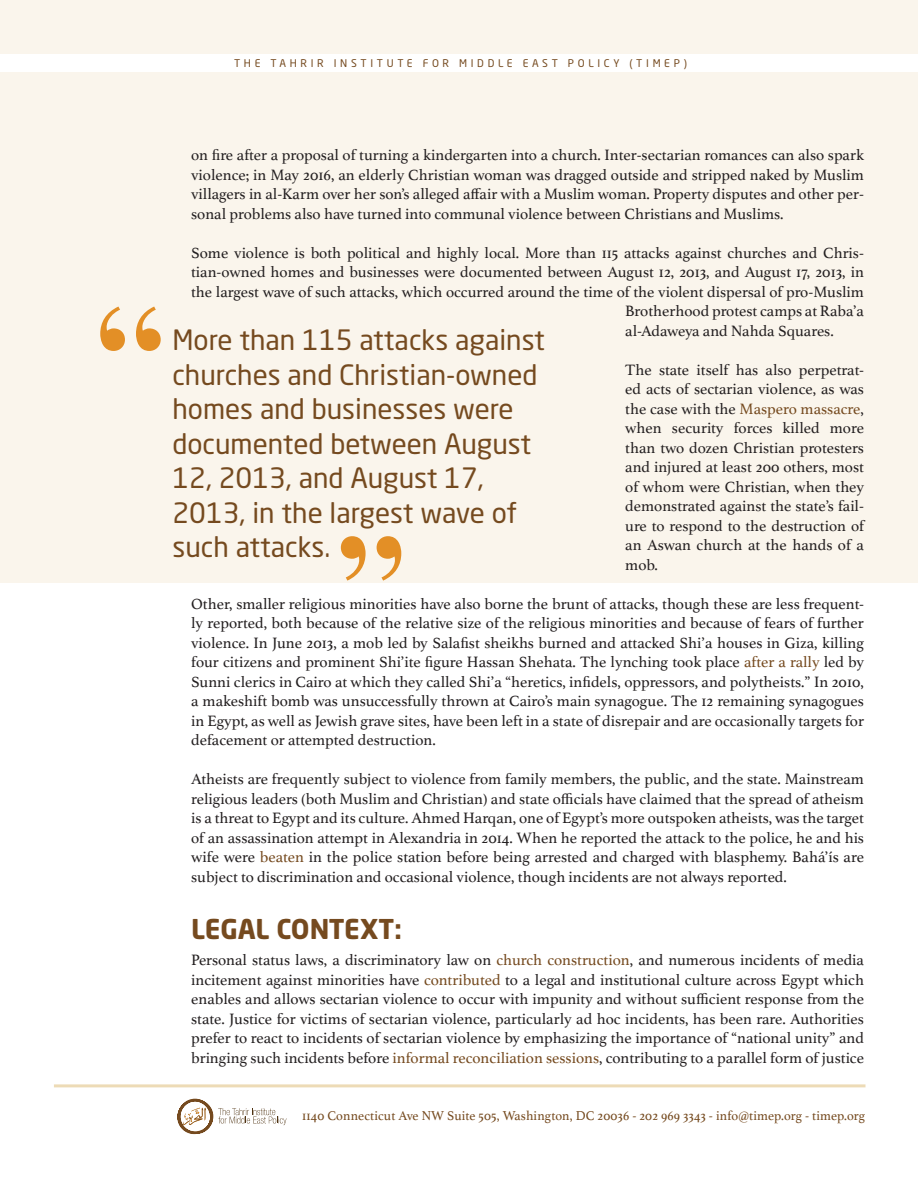
<style>
.page{position:relative;width:918px;height:1188px;background:#fff}
.page>*{position:absolute;margin:0;border:0;box-sizing:border-box;transform-origin:0 0}
.t1{font:27.75px/34.5px "Neo Sans Std";color:#754a1f}
.t2{font:700 27px "Neo Sans Std";letter-spacing:-.01em;color:#754a1f}
.t3{font:15.75px/19.5px "Athelas";color:#231f20;text-align:justify}
.t4{font:13.5px "Athelas";letter-spacing:.01em;color:#754a1f}
.t5{font:10.5px "Neo Sans Std";letter-spacing:.35em;color:#754a1f}
.s1{color:#754a1f}
</style>
<div class="page">
<div style="left:0;top:0;width:918px;height:582px;background:#faf5ec"></div>
<div style="left:0;top:54px;width:918px;height:17px;background:#fff"></div>
<svg style="left:178px;top:1099px;width:109px;height:35px"></svg>
<hr style="left:54px;top:1084px;width:812px;height:3px;background:#e1c486">
<svg style="left:341px;top:536px;width:25px;height:45px"></svg>
<svg style="left:377px;top:536px;width:24px;height:45px"></svg>
<svg style="left:136px;top:307px;width:25px;height:44px"></svg>
<svg style="left:100px;top:307px;width:25px;height:44px"></svg>
<p class="t5" style="left:234px;top:57px;width:454px">THE TAHRIR INSTITUTE FOR MIDDLE EAST POLICY (TIMEP)</p>
<p class="t3" style="left:191px;top:145px;width:674px">on fire after a proposal of turning a kindergarten into a church. Inter-sectarian romances can also spark violence; in May 2016, an elderly Christian woman was dragged outside and stripped naked by Muslim villagers in al-Karm over her son’s alleged affair with a Muslim woman. Property disputes and other per&shy;sonal problems also have turned into communal violence between Christians and Muslims.</p>
<p class="t3" style="left:191px;top:243px;width:674px">Some violence is both political and highly local. More than 115 attacks against churches and Chris-</p>
<p class="t3" style="left:191px;top:262px;width:674px">tian-owned homes and businesses were documented between August 12, 2013, and August 17, 2013, in</p>
<p class="t3" style="left:191px;top:282px;width:674px">the largest wave of such attacks, which occurred around the time of the violent dispersal of pro-Muslim</p>
<p class="t3" style="left:625px;top:301px;width:240px">Brotherhood protest camps at Raba’a</p>
<p class="t3" style="left:625px;top:321px;width:210px">al-Adaweya and Nahda Squares.</p>
<p class="t3" style="left:625px;top:360px;width:240px">The state itself has also perpetrat&shy;ed acts of sectarian violence, as was the case with the <span class="s1">Maspero massacre</span>, when security forces killed more than two dozen Christian protesters and injured at least 200 others, most of whom were Christian, when they demonstrated against the state’s fail&shy;ure to respond to the destruction of an Aswan church at the hands of a mob.</p>
<p class="t3" style="left:191px;top:594px;width:674px">Other, smaller religious minorities have also borne the brunt of attacks, though these are less frequent&shy;ly reported, both because of the relative size of the religious minorities and because of fears of further violence. In June 2013, a mob led by Salafist sheikhs burned and attacked Shi’a houses in Giza, killing four citizens and prominent Shi’ite figure Hassan Shehata. The lynching took place <span class="s1">after a rally</span> led by Sunni clerics in Cairo at which they called Shi’a “heretics, infidels, oppressors, and polytheists.” In 2010, a makeshift bomb was unsuccessfully thrown at Cairo’s main synagogue. The 12 remaining synagogues in Egypt, as well as Jewish grave sites, have been left in a state of disrepair and are occasionally targets for defacement or attempted destruction.</p>
<p class="t3" style="left:191px;top:769px;width:674px">Atheists are frequently subject to violence from family members, the public, and the state. Mainstream religious leaders (both Muslim and Christian) and state officials have claimed that the spread of atheism is a threat to Egypt and its culture. Ahmed Harqan, one of Egypt’s more outspoken atheists, was the target of an assassination attempt in Alexandria in 2014. When he reported the attack to the police, he and his wife were <span class="s1">beaten</span> in the police station before being arrested and charged with blasphemy. Bahá’ís are subject to discrimination and occasional violence, though incidents are not always reported.</p>
<p class="t2" style="left:191px;top:912px;width:212px">LEGAL CONTEXT:</p>
<p class="t3" style="left:191px;top:950px;width:674px">Personal status laws, a discriminatory law on <span class="s1">church construction</span>, and numerous incidents of media incitement against minorities have <span class="s1">contributed</span> to a legal and institutional culture across Egypt which enables and allows sectarian violence to occur with impunity and without sufficient response from the state. Justice for victims of sectarian violence, particularly ad hoc incidents, has been rare. Authorities prefer to react to incidents of sectarian violence by emphasizing the importance of “national unity” and bringing such incidents before <span class="s1">informal reconciliation sessions</span>, contributing to a parallel form of justice</p>
<p class="t1" style="left:172px;top:322px;width:374px">More than 115 attacks against churches and Christian-owned homes and businesses were documented between August<br>12, 2013, and August 17,<br>2013, in the largest wave of such attacks.</p>
<p class="t4" style="left:302px;top:1105px;width:564px">1140 Connecticut Ave NW Suite 505, Washington, DC 20036 - 202 969 3343 - info@timep.org - timep.org</p>
</div>
